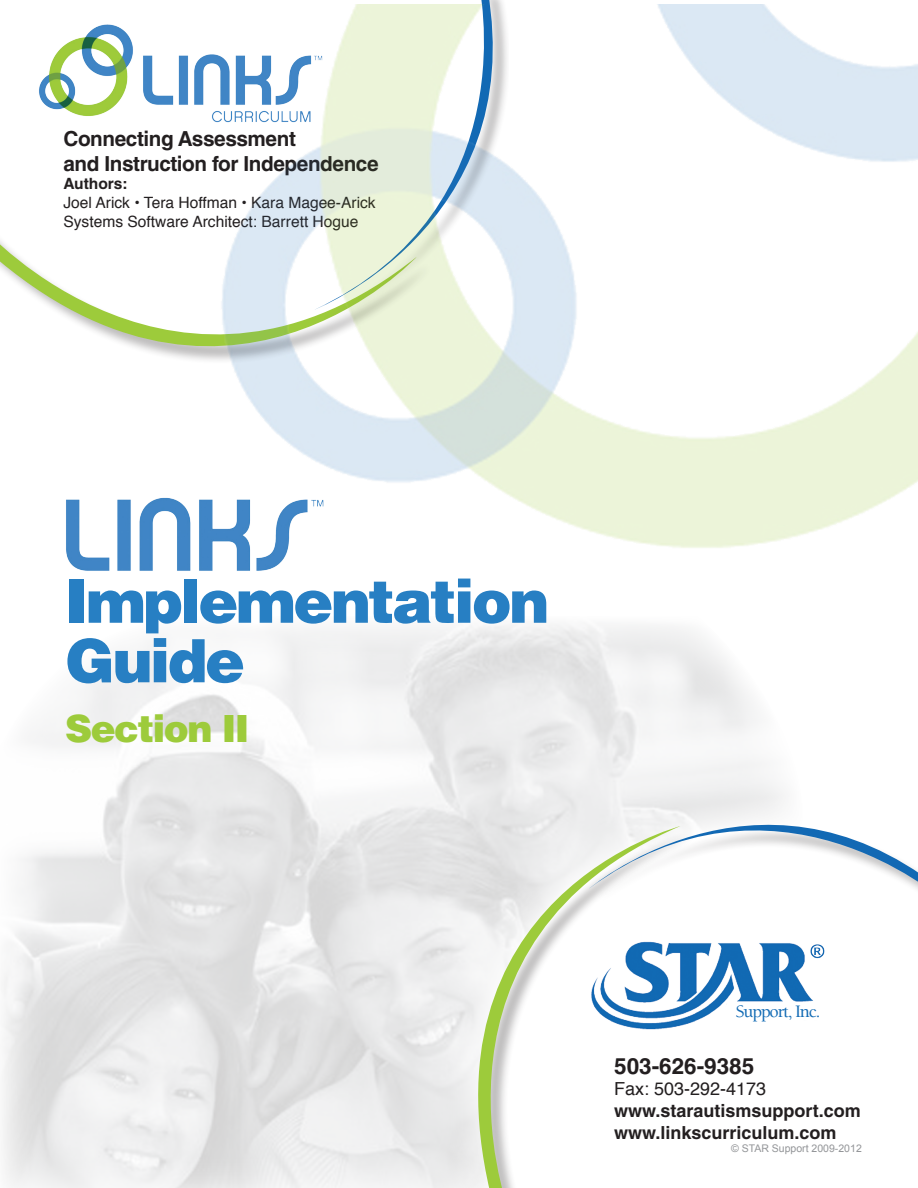
<style>
.page{position:relative;width:918px;height:1188px;background:#fff}
.page>*{position:absolute;margin:0;border:0;box-sizing:border-box;transform-origin:0 0}
.t1{font:900 59.85px/59.6px "Helvetica";letter-spacing:-.04em;color:#277fc3}
.t2{font:900 37.5px "Helvetica";letter-spacing:-.04em;color:#9dcb3b}
.t3{font:700 22.5px "Helvetica CE";color:#231f20}
.t4{font:700 20.7px/24.9px "Helvetica Cyr";letter-spacing:-.02em;color:#231f20}
.t5{font:700 18px/21.6px "Helvetica CE";color:#231f20}
.t6{font:18px "Helvetica";color:#231f20}
.t7{font:500 18px "Berkeley";letter-spacing:-.06em;color:#116ab4}
.t8{font:15.6px/18.8px "Helvetica";color:#231f20}
.t9{font:700 15.6px "Helvetica CE";color:#231f20}
.t10{font:10.5px "Arial";color:#939598}
</style>
<div class="page">
<img style="left:239px;top:4px;width:679px;height:544px">
<img style="left:39px;top:23px;width:271px;height:100px">
<img style="left:697px;top:942px;width:128px;height:79px">
<svg style="left:716px;top:1002px;width:109px;height:19px"></svg>
<div style="left:480px;top:828px;width:217px;height:360px;background:#231f20;opacity:.3"></div>
<svg style="left:412px;top:826px;width:268px;height:362px"></svg>
<div style="left:591px;top:827px;width:327px;height:89px;background:#fff"></div>
<svg style="left:586px;top:744px;width:332px;height:155px"></svg>
<svg style="left:0;top:229px;width:417px;height:239px"></svg>
<div style="left:317px;top:0;width:192px;height:325px;background:#231f20;opacity:.3"></div>
<svg style="left:310px;top:0;width:220px;height:311px"></svg>
<img style="left:66px;top:488px;width:259px;height:83px">
<h3 class="t4" style="left:63px;top:126px;width:317px">Connecting Assessment<br>and Instruction for Independence</h3>
<p class="t9" style="left:63px;top:174px;width:66px">Authors:</p>
<p class="t8" style="left:63px;top:194px;width:314px">Joel Arick • Tera Hoffman • Kara Magee-Arick<br>Systems Software Architect: Barrett Hogue</p>
<h1 class="t1" style="left:65px;top:570px;width:486px">Implementation<br>Guide</h1>
<h2 class="t2" style="left:65px;top:704px;width:186px">Section II</h2>
<p class="t7" style="left:736px;top:1002px;width:86px">Support, Inc.</p>
<h3 class="t3" style="left:614px;top:1052px;width:142px">503-626-9385</h3>
<p class="t6" style="left:614px;top:1075px;width:154px">Fax: 503-292-4173</p>
<p class="t5" style="left:614px;top:1100px;width:248px">www.starautismsupport.com www.linkscurriculum.com</p>
<p class="t10" style="left:731px;top:1142px;width:132px">© STAR Support 2009-2012</p>
</div>
